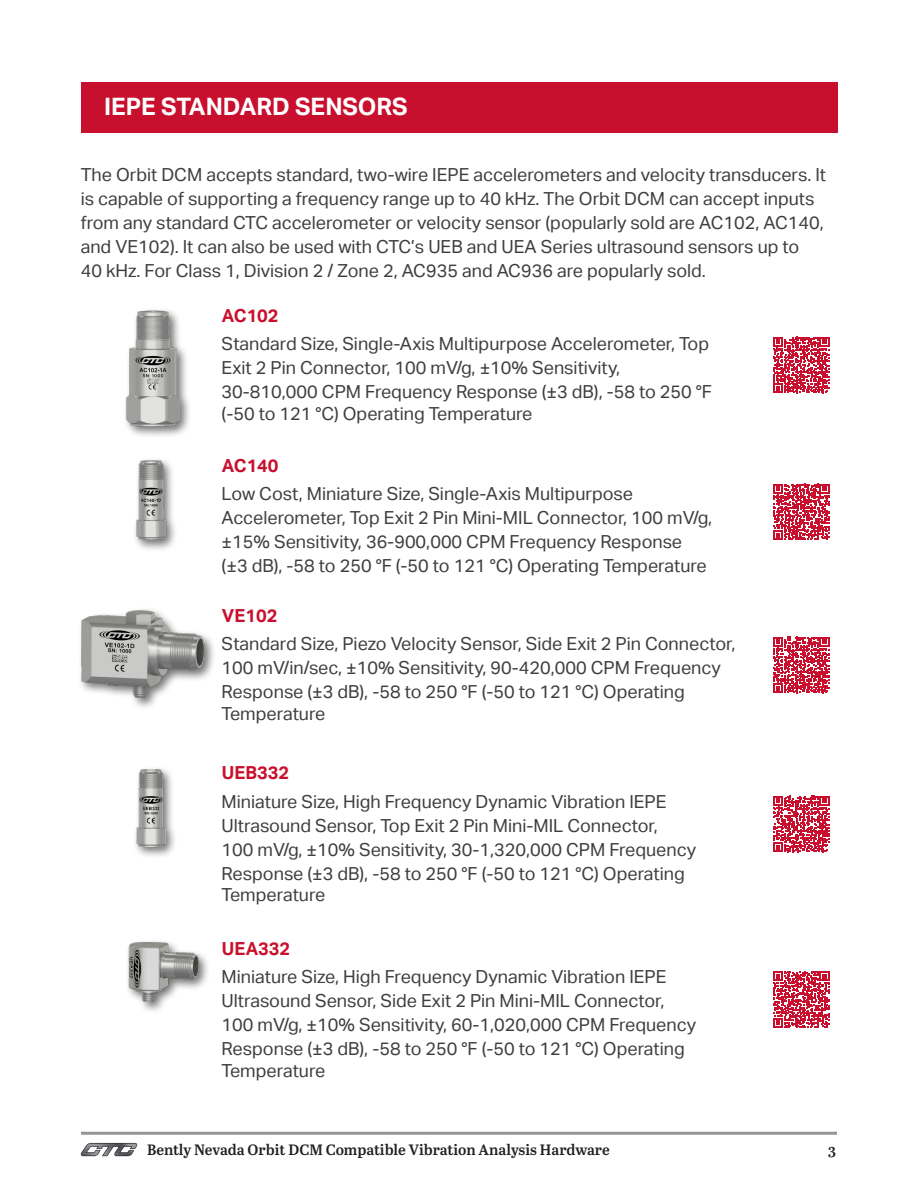
<style>
.page{position:relative;width:918px;height:1188px;background:#fff}
.page>*{position:absolute;margin:0;border:0;box-sizing:border-box;transform-origin:0 0}
.t1{font:700 24px "Aktiv Grotesk";color:#fff}
.t2{font:18px/24px "Aktiv Grotesk";color:#3e3e3f}
.t3{font:700 18px "Aktiv Grotesk";color:#c8102e}
.t4{font:600 15px "Abril Text";color:#231f20}
</style>
<div class="page">
<hr style="left:81px;top:1132px;width:756px;height:3px;background:#939598">
<img style="left:81px;top:1142px;width:57px;height:15px">
<div style="left:81px;top:82px;width:757px;height:51px;background:#c8102e"></div>
<div style="left:123px;top:308px;width:70px;height:130px;background:#231f20;opacity:.62"></div>
<img style="left:123px;top:309px;width:70px;height:121px">
<div style="left:133px;top:457px;width:46px;height:95px;background:#231f20;opacity:.62"></div>
<img style="left:133px;top:459px;width:46px;height:84px">
<img style="left:80px;top:609px;width:134px;height:99px">
<div style="left:133px;top:766px;width:45px;height:93px;background:#231f20;opacity:.62"></div>
<img style="left:133px;top:766px;width:45px;height:84px">
<div style="left:125px;top:939px;width:86px;height:75px;background:#231f20;opacity:.62"></div>
<img style="left:125px;top:942px;width:86px;height:72px">
<svg style="left:773px;top:337px;width:56px;height:56px"></svg>
<svg style="left:773px;top:484px;width:56px;height:56px"></svg>
<svg style="left:773px;top:637px;width:56px;height:56px"></svg>
<svg style="left:773px;top:796px;width:56px;height:56px"></svg>
<svg style="left:773px;top:971px;width:56px;height:57px"></svg>
<p class="t1" style="left:104px;top:93px;width:305px">IEPE STANDARD SENSORS</p>
<p class="t2" style="left:81px;top:163px;width:747px">The Orbit DCM accepts standard, two-wire IEPE accelerometers and velocity transducers. It is capable of supporting a frequency range up to 40 kHz. The Orbit DCM can accept inputs from any standard CTC accelerometer or velocity sensor (popularly sold are AC102, AC140, and VE102). It can also be used with CTC’s UEB and UEA Series ultrasound sensors up to<br>40 kHz. For Class 1, Division 2 / Zone 2, AC935 and AC936 are popularly sold.</p>
<p class="t3" style="left:222px;top:305px;width:58px">AC102</p>
<p class="t2" style="left:222px;top:332px;width:492px">Standard Size, Single-Axis Multipurpose Accelerometer, Top<br>Exit 2 Pin Connector, 100 mV/g, ±10% Sensitivity,<br>30-810,000 CPM Frequency Response (±3 dB), -58 to 250 °F</p>
<p class="t2" style="left:222px;top:402px;width:312px">(-50 to 121 °C) Operating Temperature</p>
<p class="t3" style="left:222px;top:455px;width:58px">AC140</p>
<p class="t2" style="left:222px;top:482px;width:492px">Low Cost, Miniature Size, Single-Axis Multipurpose<br>Accelerometer, Top Exit 2 Pin Mini-MIL Connector, 100 mV/g, ±15% Sensitivity, 36-900,000 CPM Frequency Response</p>
<p class="t2" style="left:222px;top:554px;width:487px">(±3 dB), -58 to 250 °F (-50 to 121 °C) Operating Temperature</p>
<p class="t3" style="left:222px;top:605px;width:57px">VE102</p>
<p class="t2" style="left:222px;top:632px;width:515px">Standard Size, Piezo Velocity Sensor, Side Exit 2 Pin Connector,<br>100 mV/in/sec, ±10% Sensitivity, 90-420,000 CPM Frequency<br>Response (±3 dB), -58 to 250 °F (-50 to 121 °C) Operating</p>
<p class="t2" style="left:222px;top:702px;width:105px">Temperature</p>
<p class="t3" style="left:222px;top:763px;width:69px">UEB332</p>
<p class="t2" style="left:222px;top:790px;width:476px">Miniature Size, High Frequency Dynamic Vibration IEPE Ultrasound Sensor, Top Exit 2 Pin Mini-MIL Connector,<br>100 mV/g, ±10% Sensitivity, 30-1,320,000 CPM Frequency Response (±3 dB), -58 to 250 °F (-50 to 121 °C) Operating</p>
<p class="t2" style="left:222px;top:883px;width:105px">Temperature</p>
<p class="t3" style="left:222px;top:938px;width:70px">UEA332</p>
<p class="t2" style="left:222px;top:965px;width:476px">Miniature Size, High Frequency Dynamic Vibration IEPE Ultrasound Sensor, Side Exit 2 Pin Mini-MIL Connector, 100 mV/g, ±10% Sensitivity, 60-1,020,000 CPM Frequency Response (±3 dB), -58 to 250 °F (-50 to 121 °C) Operating</p>
<p class="t2" style="left:222px;top:1059px;width:105px">Temperature</p>
<p class="t4" style="left:147px;top:1138px;width:464px">Bently Nevada Orbit DCM Compatible Vibration Analysis Hardware</p>
<p class="t4" style="left:828px;top:1138px;width:9px">3</p>
</div>
